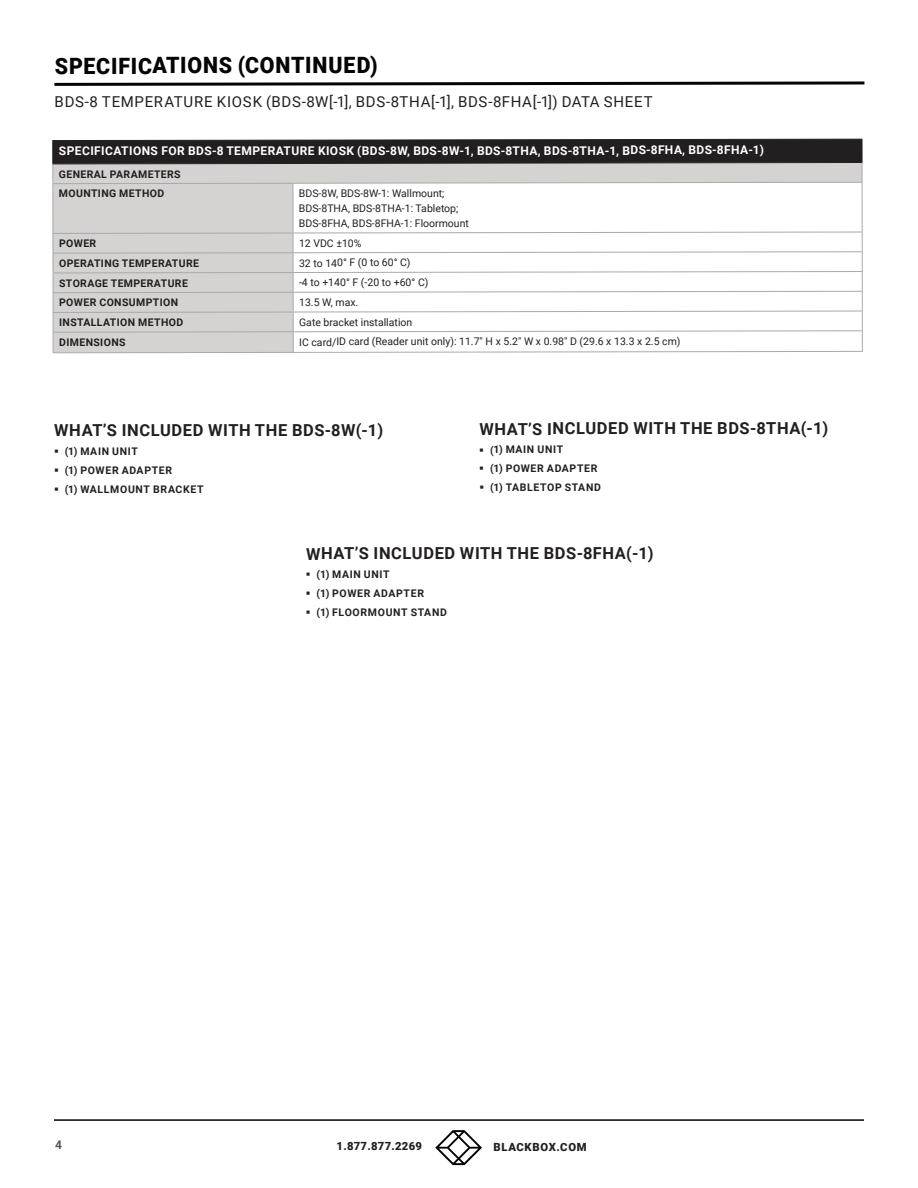
<style>
.page{position:relative;width:918px;height:1188px;background:#fff}
.page>*{position:absolute;margin:0;border:0;box-sizing:border-box;transform-origin:0 0}
.t1{font:900 22.5px "Roboto";letter-spacing:.035em;color:#040503;scale:.95 1}
.t2{font:700 16.5px "Roboto";letter-spacing:.035em;color:#231f20}
.t3{font:15px "Roboto";letter-spacing:.045em;color:#231f20}
.t4{font:700 12px "Roboto";letter-spacing:.035em;color:#fff}
.t5{font:700 12px "Roboto";color:#57585a}
.t6{font:900 11.25px "Roboto";letter-spacing:.025em;color:#231f20}
.t7{font:900 11.25px "Roboto";letter-spacing:.05em;color:#231f20}
.t8{font:10.5px/15px "Roboto";color:#231f20}
.t9{font:700 10.5px/19.8px "Roboto";letter-spacing:.035em;color:#231f20}
.t10{font:700 10.5px "Roboto";letter-spacing:.06em;color:#231f20}
.t11{font:700 10.5px "Roboto";letter-spacing:.055em;color:#231f20}
</style>
<div class="page">
<hr style="left:54px;top:1119px;width:810px;height:2px;background:#040503">
<svg style="left:435px;top:1130px;width:47px;height:35px"></svg>
<svg style="left:54px;top:81px;width:811px;height:5px"></svg>
<svg style="left:53px;top:184px;width:809px;height:168px;fill:#d4d3d2"></svg>
<hr style="left:53px;top:272px;width:240px;height:1px;background:#a8a9ad">
<hr style="left:53px;top:292px;width:240px;height:1px;background:#a8a9ad">
<hr style="left:53px;top:331px;width:240px;height:2px;background:#a8a9ad">
<hr style="left:53px;top:233px;width:240px;height:1px;background:#a8a9ad">
<hr style="left:53px;top:252px;width:240px;height:2px;background:#a8a9ad">
<hr style="left:53px;top:312px;width:240px;height:1px;background:#a8a9ad">
<hr style="left:53px;top:352px;width:240px;height:1px;background:#a8a9ad">
<hr style="left:293px;top:184px;width:1px;height:49px;background:#a8a9ad">
<hr style="left:52px;top:184px;width:1px;height:49px;background:#a8a9ad">
<svg style="left:53px;top:234px;width:1px;height:118px"></svg>
<svg style="left:52px;top:138px;width:811px;height:46px;background:#777475"></svg>
<hr style="left:862px;top:183px;width:1px;height:49px;background:#a8a9ad">
<svg style="left:292px;top:231px;width:571px;height:122px"></svg>
<h1 class="t1" style="left:55px;top:50px;width:341px">SPECIFICATIONS (CONTINUED)</h1>
<h3 class="t3" style="left:55px;top:92px;width:600px">BDS-8 TEMPERATURE KIOSK (BDS-8W[-1], BDS-8THA[-1], BDS-8FHA[-1]) DATA SHEET</h3>
<p class="t4" style="left:59px;top:142px;width:707px">SPECIFICATIONS FOR BDS-8 TEMPERATURE KIOSK (BDS-8W, BDS-8W-1, BDS-8THA, BDS-8THA-1, BDS-8FHA, BDS-8FHA-1)</p>
<p class="t9" style="left:59px;top:164px;width:123px">GENERAL PARAMETERS<br>MOUNTING METHOD</p>
<p class="t8" style="left:299px;top:185px;width:172px">BDS-8W, BDS-8W-1: Wallmount;<br>BDS-8THA, BDS-8THA-1: Tabletop;<br>BDS-8FHA, BDS-8FHA-1: Floormount</p>
<p class="t9" style="left:59px;top:233px;width:39px">POWER</p>
<p class="t8" style="left:299px;top:235px;width:64px">12 VDC ±10%</p>
<p class="t9" style="left:59px;top:253px;width:141px">OPERATING TEMPERATURE</p>
<p class="t8" style="left:299px;top:255px;width:113px">32 to 140° F (0 to 60° C)</p>
<p class="t9" style="left:59px;top:273px;width:130px">STORAGE TEMPERATURE</p>
<p class="t8" style="left:299px;top:275px;width:131px">-4 to +140° F (-20 to +60° C)</p>
<p class="t9" style="left:59px;top:292px;width:121px">POWER CONSUMPTION</p>
<p class="t8" style="left:299px;top:294px;width:61px">13.5 W, max.</p>
<p class="t9" style="left:59px;top:312px;width:126px">INSTALLATION METHOD</p>
<p class="t8" style="left:299px;top:314px;width:115px">Gate bracket installation</p>
<p class="t9" style="left:59px;top:332px;width:68px">DIMENSIONS</p>
<p class="t8" style="left:299px;top:334px;width:383px">IC card/ID card (Reader unit only): 11.7" H x 5.2" W x 0.98" D (29.6 x 13.3 x 2.5 cm)</p>
<h2 class="t2" style="left:54px;top:419px;width:330px">WHAT’S INCLUDED WITH THE BDS-8W(-1)</h2>
<p class="t10" style="left:54px;top:444px;width:85px">▪ (1) MAIN UNIT</p>
<p class="t11" style="left:54px;top:463px;width:120px">▪ (1) POWER ADAPTER</p>
<p class="t10" style="left:54px;top:482px;width:151px">▪ (1) WALLMOUNT BRACKET</p>
<h2 class="t2" style="left:480px;top:417px;width:350px">WHAT’S INCLUDED WITH THE BDS-8THA(-1)</h2>
<p class="t10" style="left:479px;top:442px;width:85px">▪ (1) MAIN UNIT</p>
<p class="t11" style="left:479px;top:461px;width:120px">▪ (1) POWER ADAPTER</p>
<p class="t10" style="left:479px;top:480px;width:123px">▪ (1) TABLETOP STAND</p>
<h2 class="t2" style="left:306px;top:542px;width:349px">WHAT’S INCLUDED WITH THE BDS-8FHA(-1)</h2>
<p class="t10" style="left:306px;top:567px;width:85px">▪ (1) MAIN UNIT</p>
<p class="t11" style="left:306px;top:586px;width:120px">▪ (1) POWER ADAPTER</p>
<p class="t10" style="left:306px;top:605px;width:143px">▪ (1) FLOORMOUNT STAND</p>
<p class="t5" style="left:55px;top:1136px;width:8px">4</p>
<p class="t6" style="left:337px;top:1138px;width:87px">1.877.877.2269</p>
<p class="t7" style="left:494px;top:1139px;width:95px">BLACKBOX.COM</p>
</div>
